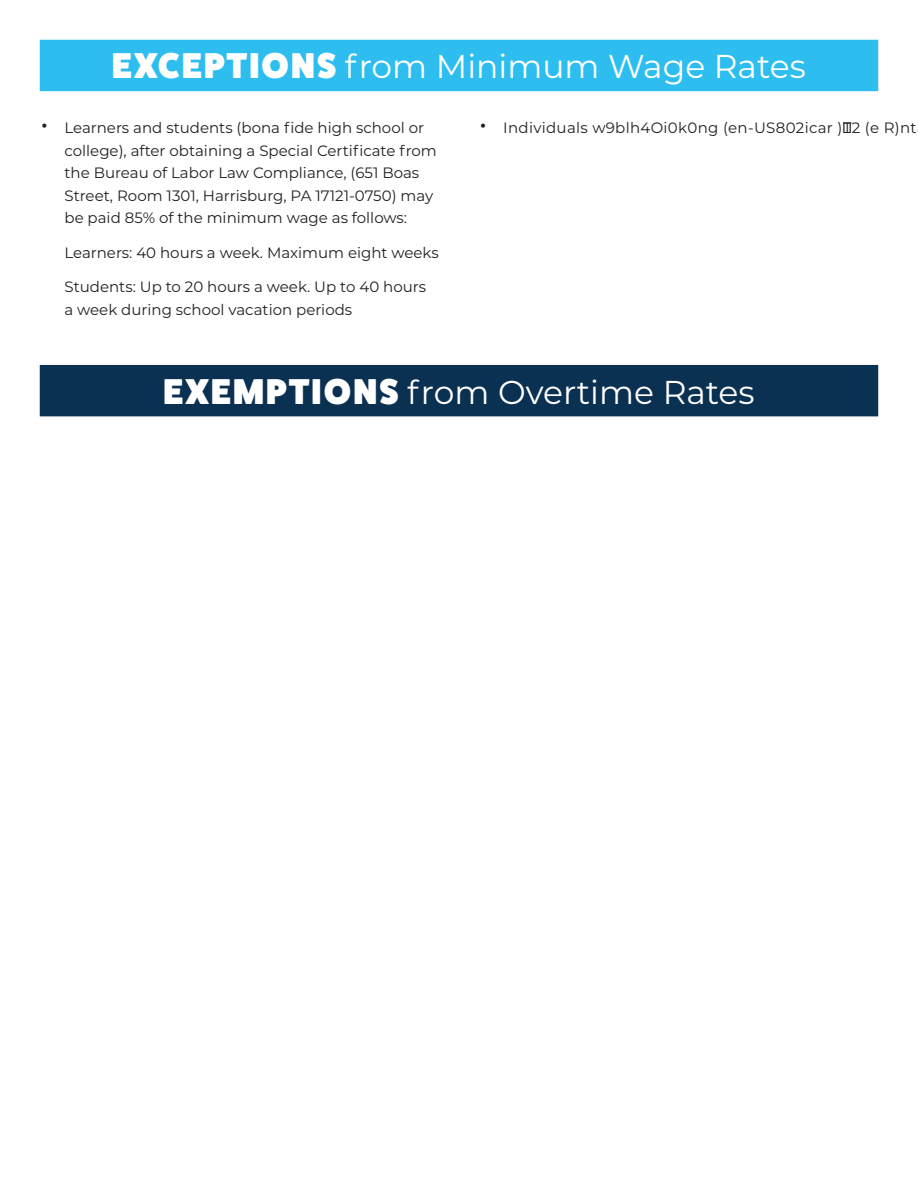
<style>
.page{position:relative;width:918px;height:1188px;background:#fff}
.page>*{position:absolute;margin:0;border:0;box-sizing:border-box;transform-origin:0 0}
.t1{font:33px "Montserrat";color:#fff}
.t2{font:15px/22.5px "Montserrat";color:#231f20}
.t3{font:15px "Montserrat";letter-spacing:.02em;color:#231f20}
.s1{font-family:"Fat Frank";font-weight:800;font-size:36px}
.s2{font-size:27px}
</style>
<div class="page">
<div style="left:40px;top:40px;width:838px;height:50px;background:#2dbeef"></div>
<div style="left:40px;top:40px;width:838px;height:51px;border:2px solid #2dbeef"></div>
<div style="left:40px;top:366px;width:838px;height:50px;background:#0b3152"></div>
<div style="left:40px;top:365px;width:838px;height:51px;border:2px solid #0b3152"></div>
<h1 class="t1" style="left:112px;top:44px;width:695px"><span class="s1">EXCEPTIONS</span> from Minimum Wage Rates</h1>
<p class="t2" style="left:64px;top:116px;width:374px;text-indent:-24px"><span class="s2">•</span> Learners and students (bona fide high school or college), after obtaining a Special Certificate from the Bureau of Labor Law Compliance, (651 Boas Street, Room 1301, Harrisburg, PA 17121-0750) may be paid 85% of the minimum wage as follows:</p>
<p class="t2" style="left:64px;top:241px;width:376px">Learners: 40 hours a week. Maximum eight weeks</p>
<p class="t2" style="left:64px;top:275px;width:363px">Students: Up to 20 hours a week. Up to 40 hours a week during school vacation periods</p>
<p class="t3" style="left:479px;top:118px;width:439px"><span class="s2">•</span> Individuals w9blh4Oi0k0ng (en-US802icar )]T2 (e R)nt</p>
<h1 class="t1" style="left:163px;top:369px;width:593px"><span class="s1">EXEMPTIONS</span> from Overtime Rates</h1>
</div>
